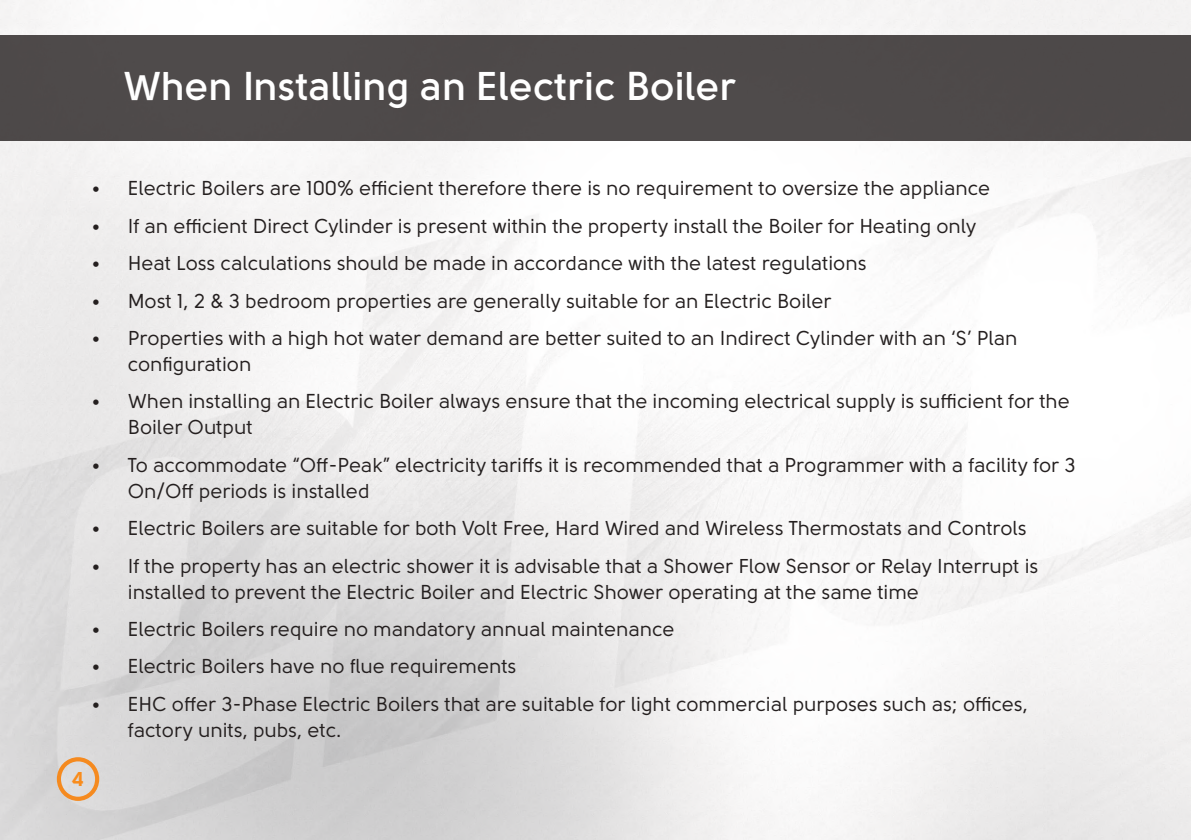
<style>
.page{position:relative;width:1191px;height:840px;background:#fff}
.page>*{position:absolute;margin:0;border:0;box-sizing:border-box;transform-origin:0 0}
.t1{font:700 40px "Solomon Sans Semi";color:#fff}
.t2{font:20px/26px "Solomon Sans Normal";color:#241f1f}
.t3{font:20px "Solomon Sans Bold";color:#f98c1c}
</style>
<div class="page">
<svg style="left:56px;top:755px;width:44px;height:46px;background:#e1c6ab"></svg>
<div style="left:0;top:35px;width:1191px;height:106px;background:#4e4a4a"></div>
<h1 class="t1" style="left:123px;top:64px;width:614px">When Installing an Electric Boiler</h1>
<p class="t2" style="left:92px;top:175px;width:899px">• Electric Boilers are 100% efficient therefore there is no requirement to oversize the appliance</p>
<p class="t2" style="left:92px;top:213px;width:886px">• If an efficient Direct Cylinder is present within the property install the Boiler for Heating only</p>
<p class="t2" style="left:92px;top:250px;width:776px">• Heat Loss calculations should be made in accordance with the latest regulations</p>
<p class="t2" style="left:92px;top:287px;width:741px">• Most 1, 2 &amp; 3 bedroom properties are generally suitable for an Electric Boiler</p>
<p class="t2" style="left:128px;top:325px;width:891px;text-indent:-36px">• Properties with a high hot water demand are better suited to an Indirect Cylinder with an ‘S’ Plan configuration</p>
<p class="t2" style="left:128px;top:388px;width:943px;text-indent:-36px">• When installing an Electric Boiler always ensure that the incoming electrical supply is sufficient for the<br>Boiler Output</p>
<p class="t2" style="left:128px;top:451px;width:949px;text-indent:-36px">• To accommodate “Off-Peak” electricity tariffs it is recommended that a Programmer with a facility for 3<br>On/Off periods is installed</p>
<p class="t2" style="left:92px;top:515px;width:936px">• Electric Boilers are suitable for both Volt Free, Hard Wired and Wireless Thermostats and Controls</p>
<p class="t2" style="left:128px;top:552px;width:912px;text-indent:-36px">• If the property has an electric shower it is advisable that a Shower Flow Sensor or Relay Interrupt is installed to prevent the Electric Boiler and Electric Shower operating at the same time</p>
<p class="t2" style="left:92px;top:615px;width:584px">• Electric Boilers require no mandatory annual maintenance</p>
<p class="t2" style="left:92px;top:653px;width:426px">• Electric Boilers have no flue requirements</p>
<p class="t2" style="left:128px;top:690px;width:901px;text-indent:-36px">• EHC offer 3-Phase Electric Boilers that are suitable for light commercial purposes such as; offices, factory units, pubs, etc.</p>
<p class="t3" style="left:72px;top:766px;width:14px">4</p>
</div>
